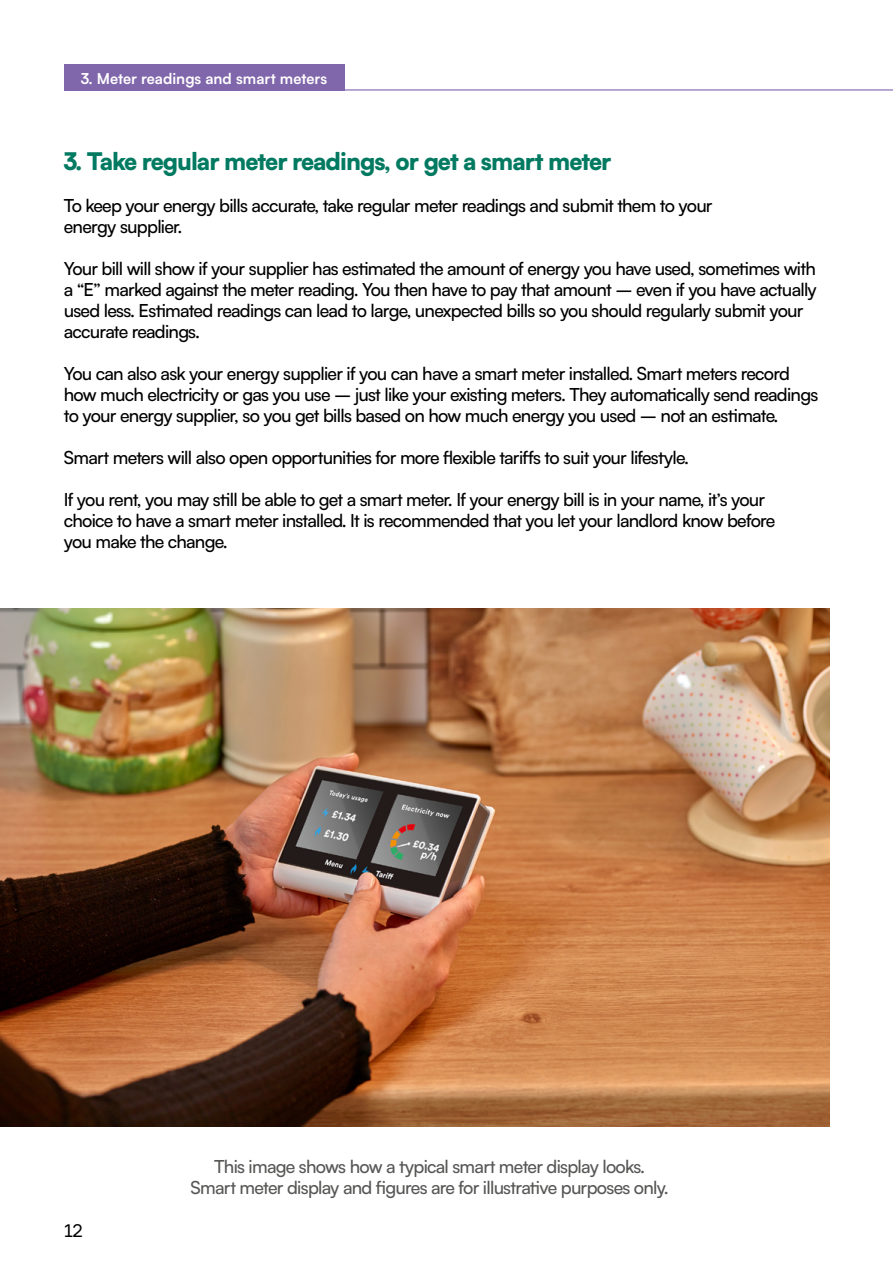
<style>
.page{position:relative;width:893px;height:1263px;background:#fff}
.page>*{position:absolute;margin:0;border:0;box-sizing:border-box;transform-origin:0 0}
.t1{font:900 24px "Folito";letter-spacing:-.04em;color:#027a61}
.t2{font:500 18px/21px "Folito";letter-spacing:-.04em;color:#000}
.t3{font:500 18px "Folito";letter-spacing:-.04em;color:#575756}
.t4{font:18px "Formular";color:#000}
.BC_bullets_Teal{font:700 15px "Folito";color:#fff}
</style>
<div class="page">
<img style="left:0;top:608px;width:829px;height:519px">
<div style="left:64px;top:64px;width:280px;height:27px;background:#8066aa"></div>
<hr style="left:64px;top:89px;width:829px;height:2px;background:#8066aa">
<p class="BC_bullets_Teal" style="left:81px;top:67px;width:248px">3. Meter readings and smart meters</p>
<p class="t1" style="left:64px;top:142px;width:549px">3. Take regular meter readings, or get a smart meter</p>
<p class="t2" style="left:64px;top:194px;width:650px">To keep your energy bills accurate, take regular meter readings and submit them to your energy supplier.</p>
<p class="t2" style="left:64px;top:257px;width:755px">Your bill will show if your supplier has estimated the amount of energy you have used, sometimes with a “E” marked against the meter reading. You then have to pay that amount – even if you have actually used less. Estimated readings can lead to large, unexpected bills so you should regularly submit your accurate readings.</p>
<p class="t2" style="left:64px;top:362px;width:756px">You can also ask your energy supplier if you can have a smart meter installed. Smart meters record how much electricity or gas you use – just like your existing meters. They automatically send readings to your energy supplier, so you get bills based on how much energy you used – not an estimate.</p>
<p class="t2" style="left:64px;top:446px;width:627px">Smart meters will also open opportunities for more flexible tariffs to suit your lifestyle.</p>
<p class="t2" style="left:64px;top:488px;width:713px">If you rent, you may still be able to get a smart meter. If your energy bill is in your name, it’s your choice to have a smart meter installed. It is recommended that you let your landlord know before you make the change.</p>
<p class="t4" style="left:64px;top:1219px;width:20px">12</p>
<p class="t3" style="left:214px;top:1154px;width:432px">This image shows how a typical smart meter display looks.</p>
<p class="t3" style="left:191px;top:1175px;width:480px">Smart meter display and figures are for illustrative purposes only.</p>
</div>
